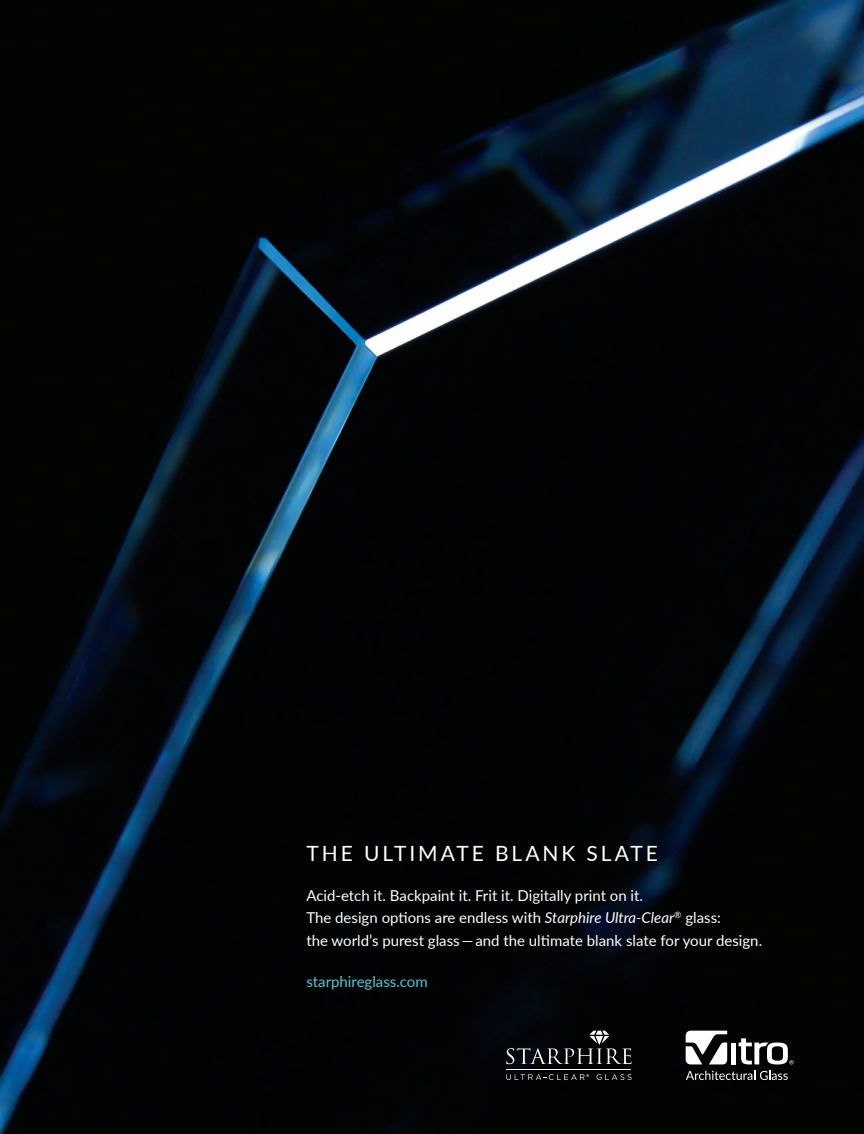
<style>
.page{position:relative;width:864px;height:1134px;background:#fff}
.page>*{position:absolute;margin:0;border:0;box-sizing:border-box;transform-origin:0 0}
.t1{font:21px "Lato";letter-spacing:.14em;color:#fff}
.t2{font:15px/22.5px "Lato";color:#fff}
.t3{font:15px "Lato";color:#54c7d9}
.s1{font-style:italic}
</style>
<div class="page">
<img style="left:0;top:0;width:864px;height:1134px">
<hr style="left:506px;top:1070px;width:125px;height:1px;background:#fff">
<svg style="left:506px;top:1031px;width:126px;height:33px;background:#242627"></svg>
<svg style="left:597px;top:1074px;width:35px;height:6px"></svg>
<svg style="left:506px;top:1074px;width:83px;height:6px"></svg>
<svg style="left:686px;top:1031px;width:41px;height:33px"></svg>
<div style="left:731px;top:1043px;width:5px;height:21px;background:#fff"></div>
<svg style="left:739px;top:1038px;width:55px;height:26px"></svg>
<svg style="left:686px;top:1071px;width:102px;height:9px"></svg>
<p class="t1" style="left:306px;top:839px;width:353px">THE ULTIMATE BLANK SLATE</p>
<p class="t2" style="left:306px;top:883px;width:457px">Acid-etch it. Backpaint it. Frit it. Digitally print on it.<br>The design options are endless with <span class="s1">Starphire Ultra-Clear</span><sup>®</sup> glass:<br>the world’s purest glass — and the ultimate blank slate for your design.</p>
<p class="t3" style="left:306px;top:971px;width:123px">starphireglass.com</p>
</div>
